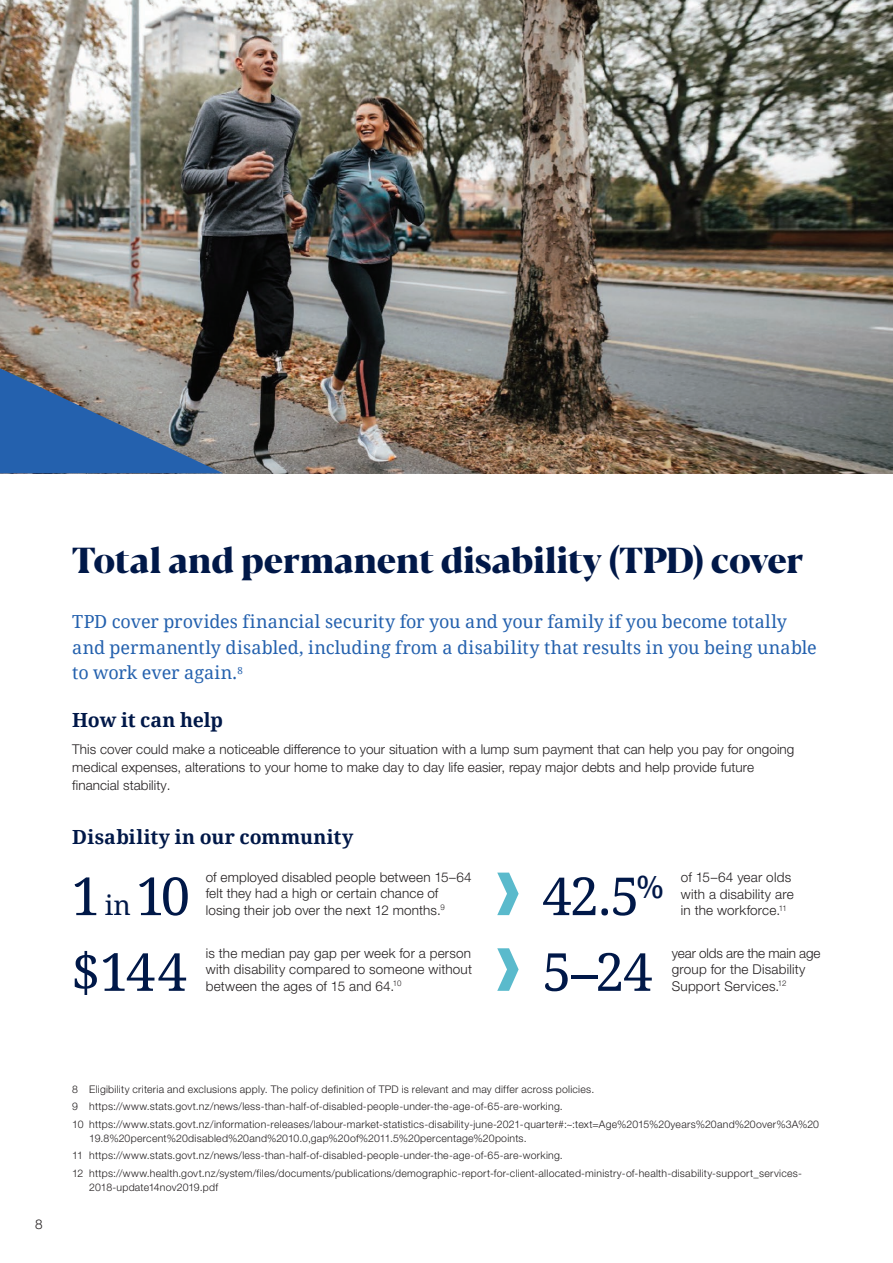
<style>
.page{position:relative;width:893px;height:1263px;background:#fff}
.page>*{position:absolute;margin:0;border:0;box-sizing:border-box;transform-origin:0 0}
.t1{font:52.5px "Noto Serif";letter-spacing:-.03em;color:#001848}
.t2{font:700 expanded 36px "Blacker Pro Dis";letter-spacing:-.005em;color:#001848}
.t3{font:700 19.5px "Noto Serif";letter-spacing:.005em;color:#001848}
.t4{font:18px/25.5px "Noto Serif";color:#2461ae}
.t5{font:300 13.5px/16.5px "Helvetica Neue LT Pro";letter-spacing:.005em;color:#231f20}
.t6{font:300 10.5px/17.7px "Helvetica Neue LT Pro";letter-spacing:.025em;color:#231f20}
.s1{font-size:27px}
</style>
<div class="page">
<img style="left:0;top:0;width:893px;height:473px">
<svg style="left:0;top:368px;width:223px;height:105px;background:#577498"></svg>
<svg style="left:497px;top:872px;width:22px;height:43px"></svg>
<svg style="left:497px;top:948px;width:22px;height:43px"></svg>
<h2 class="t2" style="left:72px;top:534px;width:733px">Total and permanent disability (TPD) cover</h2>
<h3 class="t4" style="left:72px;top:608px;width:746px">TPD cover provides financial security for you and your family if you become totally and permanently disabled, including from a disability that results in you being unable to work ever again.<sup>8</sup></h3>
<h3 class="t3" style="left:72px;top:706px;width:152px">How it can help</h3>
<p class="t5" style="left:72px;top:740px;width:724px;line-height:18px">This cover could make a noticeable difference to your situation with a lump sum payment that can help you pay for ongoing medical expenses, alterations to your home to make day to day life easier, repay major debts and help provide future financial stability.</p>
<h3 class="t3" style="left:72px;top:823px;width:283px">Disability in our community</h3>
<h1 class="t1" style="left:71px;top:860px;width:120px">1 <span class="s1">in</span> 10</h1>
<p class="t5" style="left:206px;top:868px;width:267px">of employed disabled people between 15–64 felt they had a high or certain chance of losing their job over the next 12 months.<sup>9</sup></p>
<h1 class="t1" style="left:71px;top:936px;width:117px">$144</h1>
<p class="t5" style="left:206px;top:944px;width:268px;text-align:justify">is the median pay gap per week for a person with disability compared to someone without between the ages of 15 and 64.<sup>10</sup></p>
<h1 class="t1" style="left:542px;top:860px;width:123px">42.5<sup>%</sup></h1>
<p class="t5" style="left:681px;top:869px;width:114px">of 15–64 year olds with a disability are in the workforce.<sup>11</sup></p>
<h1 class="t1" style="left:542px;top:936px;width:112px">5–24</h1>
<p class="t5" style="left:672px;top:944px;width:150px">year olds are the main age group for the Disability<br>Support Services.<sup>12</sup></p>
<p class="t5" style="left:35px;top:1216px;width:9px">8</p>
<p class="t6" style="left:72px;top:1080px;width:748px">8 Eligibility criteria and exclusions apply. The policy definition of TPD is relevant and may differ across policies.<br>9 https://www.stats.govt.nz/news/less-than-half-of-disabled-people-under-the-age-of-65-are-working.<br>10 https://www.stats.govt.nz/information-releases/labour-market-statistics-disability-june-2021-quarter#:~:text=Age%2015%20years%20and%20over%3A%20</p>
<p class="t6" style="left:72px;top:1129px;width:731px;text-indent:17px">19.8%20percent%20disabled%20and%2010.0,gap%20of%2011.5%20percentage%20points.<br>11 https://www.stats.govt.nz/news/less-than-half-of-disabled-people-under-the-age-of-65-are-working.<br>12 https://www.health.govt.nz/system/files/documents/publications/demographic-report-for-client-allocated-ministry-of-health-disability-support_services-</p>
<p class="t6" style="left:89px;top:1178px;width:130px">2018-update14nov2019.pdf</p>
</div>
